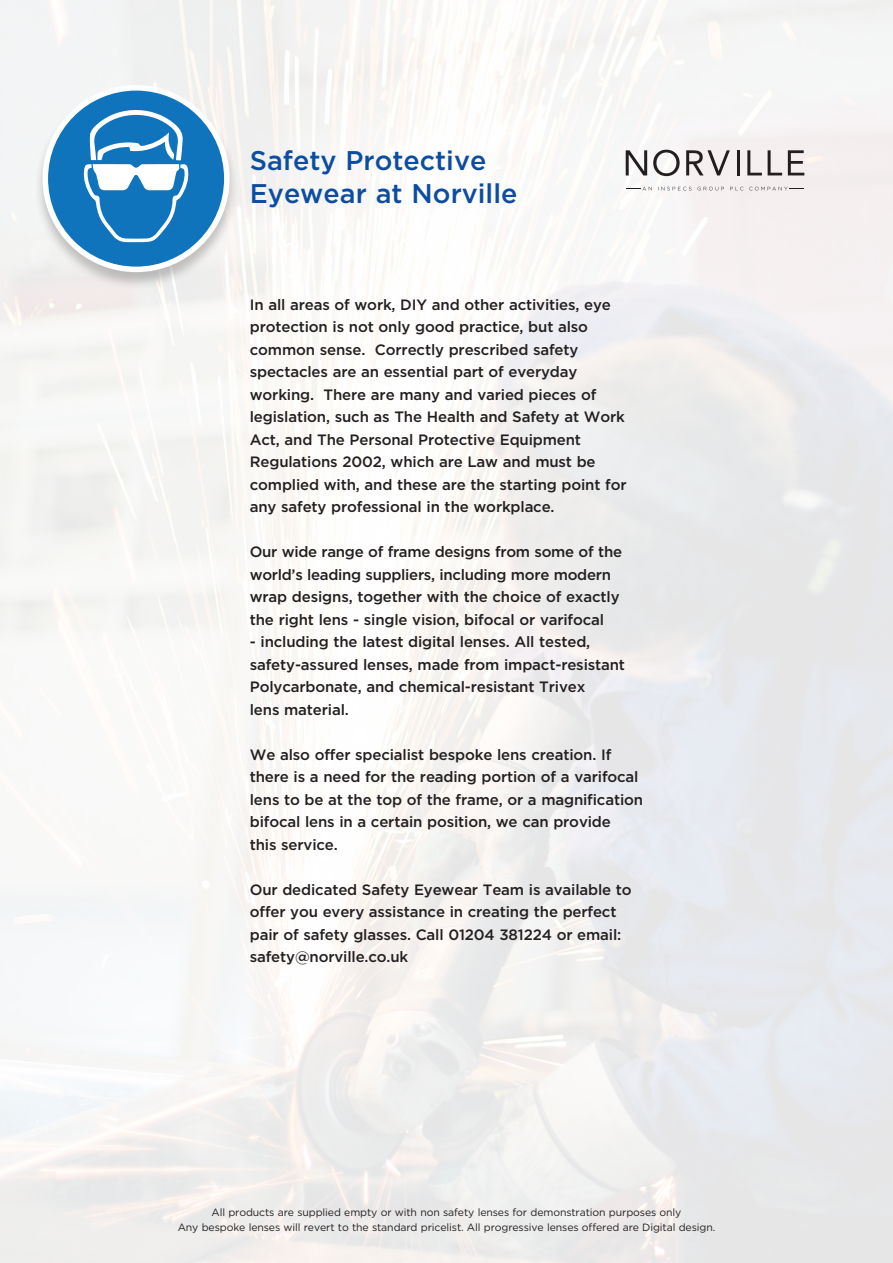
<style>
.page{position:relative;width:893px;height:1263px;background:#fff}
.page>*{position:absolute;margin:0;border:0;box-sizing:border-box;transform-origin:0 0}
.Title_Grey{font:500 27px "Gotham";color:#0d4da1}
.Body_copy_sans{font:500 15px/22.5px "Gotham";letter-spacing:-.01em;color:#231f20}
.Body_copy_sans-2{font:10.5px "Gotham";letter-spacing:-.01em;color:#231f20}
</style>
<div class="page">
<img style="left:0;top:0;width:893px;height:1263px">
<div style="left:34px;top:85px;width:205px;height:205px;background:#231f20;opacity:.25"></div>
<svg style="left:45px;top:88px;width:182px;height:181px"></svg>
<div style="left:43px;top:85px;width:187px;height:187px;border:6px solid #fff;border-radius:50%"></div>
<svg style="left:626px;top:187px;width:178px;height:3px"></svg>
<svg style="left:626px;top:150px;width:21px;height:25px"></svg>
<svg style="left:653px;top:150px;width:27px;height:26px"></svg>
<svg style="left:686px;top:150px;width:44px;height:25px"></svg>
<hr style="left:737px;top:150px;width:3px;height:25px;background:#231f20">
<svg style="left:747px;top:150px;width:15px;height:25px"></svg>
<svg style="left:768px;top:150px;width:14px;height:25px"></svg>
<svg style="left:788px;top:150px;width:16px;height:25px"></svg>
<p class="Title_Grey" style="left:250px;top:143px;width:238px">Safety Protective</p>
<p class="Title_Grey" style="left:250px;top:176px;width:269px">Eyewear at Norville</p>
<p class="Body_copy_sans" style="left:250px;top:293px;width:378px">In all areas of work, DIY and other activities, eye protection is not only good practice, but also common sense. Correctly prescribed safety spectacles are an essential part of everyday working. There are many and varied pieces of legislation, such as The Health and Safety at Work Act, and The Personal Protective Equipment Regulations 2002, which are Law and must be complied with, and these are the starting point for any safety professional in the workplace.</p>
<p class="Body_copy_sans" style="left:250px;top:540px;width:374px">Our wide range of frame designs from some of the world’s leading suppliers, including more modern wrap designs, together with the choice of exactly the right lens - single vision, bifocal or varifocal</p>
<p class="Body_copy_sans" style="left:250px;top:630px;width:377px">- including the latest digital lenses. All tested, safety-assured lenses, made from impact-resistant Polycarbonate, and chemical-resistant Trivex<br>lens material.</p>
<p class="Body_copy_sans" style="left:250px;top:743px;width:395px">We also offer specialist bespoke lens creation. If there is a need for the reading portion of a varifocal lens to be at the top of the frame, or a magnification bifocal lens in a certain position, we can provide<br>this service.</p>
<p class="Body_copy_sans" style="left:250px;top:878px;width:383px">Our dedicated Safety Eyewear Team is available to offer you every assistance in creating the perfect pair of safety glasses. Call 01204 381224 or email: safety@norville.co.uk</p>
<p class="Body_copy_sans-2" style="left:211px;top:1206px;width:471px">All products are supplied empty or with non safety lenses for demonstration purposes only</p>
<p class="Body_copy_sans-2" style="left:178px;top:1221px;width:539px">Any bespoke lenses will revert to the standard pricelist. All progressive lenses offered are Digital design.</p>
</div>
